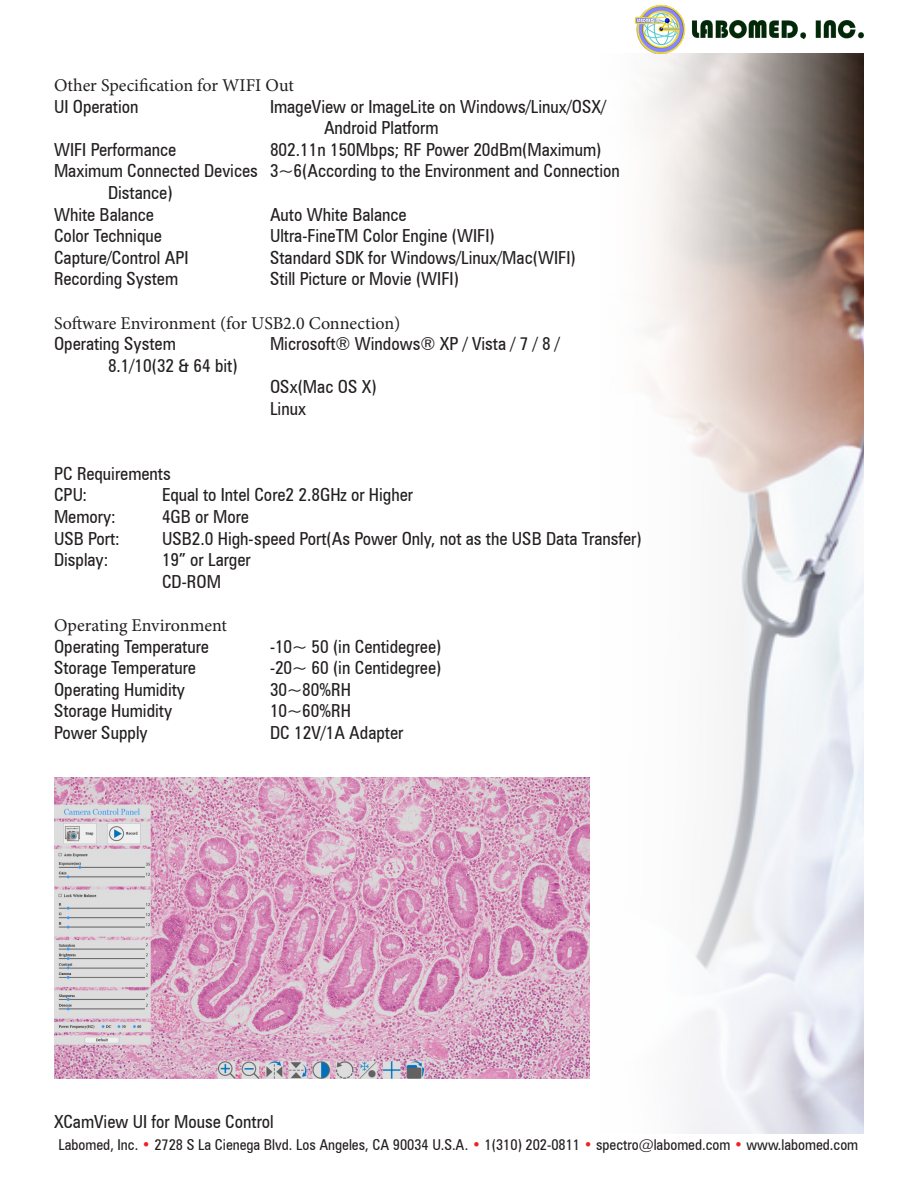
<style>
.page{position:relative;width:918px;height:1188px;background:#fff}
.page>*{position:absolute;margin:0;border:0;box-sizing:border-box;transform-origin:0 0}
.t1{font:condensed 18px/21.6px "Zurich BT";color:#231f20}
.t2{font:18px "Minion Pro";color:#231f20}
.t3{font:condensed 15px "Zurich BT";color:#231f20}
.s1{color:#ee2123}
</style>
<div class="page">
<img style="left:635px;top:6px;width:229px;height:48px">
<img style="left:647px;top:54px;width:217px;height:1080px">
<img style="left:54px;top:778px;width:536px;height:301px">
<p class="t2" style="left:54px;top:73px;width:241px">Other Specification for WIFI Out</p>
<p class="t1" style="left:54px;top:95px;width:86px">UI Operation</p>
<p class="t1" style="left:324px;top:95px;width:284px;text-indent:-54px">ImageView or ImageLite on Windows/Linux/OSX/<br>Android Platform</p>
<p class="t1" style="left:54px;top:139px;width:124px">WIFI Performance</p>
<p class="t1" style="left:270px;top:139px;width:333px">802.11n 150Mbps; RF Power 20dBm(Maximum)</p>
<p class="t1" style="left:108px;top:160px;width:513px;text-indent:-54px">Maximum Connected Devices 3~6(According to the Environment and Connection<br>Distance)</p>
<p class="t1" style="left:54px;top:203px;width:101px">White Balance</p>
<p class="t1" style="left:270px;top:203px;width:138px">Auto White Balance</p>
<p class="t1" style="left:54px;top:225px;width:109px">Color Technique</p>
<p class="t1" style="left:270px;top:225px;width:226px">Ultra-FineTM Color Engine (WIFI)</p>
<p class="t1" style="left:54px;top:247px;width:136px">Capture/Control API</p>
<p class="t1" style="left:270px;top:247px;width:307px">Standard SDK for Windows/Linux/Mac(WIFI)</p>
<p class="t1" style="left:54px;top:268px;width:126px">Recording System</p>
<p class="t1" style="left:270px;top:268px;width:190px">Still Picture or Movie (WIFI)</p>
<p class="t2" style="left:54px;top:311px;width:348px">Software Environment (for USB2.0 Connection)</p>
<p class="t1" style="left:54px;top:333px;width:123px">Operating System</p>
<p class="t1" style="left:270px;top:333px;width:291px">Microsoft® Windows® XP / Vista / 7 / 8 /</p>
<p class="t1" style="left:108px;top:355px;width:131px">8.1/10(32 &amp; 64 bit)</p>
<p class="t1" style="left:270px;top:376px;width:108px">OSx(Mac OS X)</p>
<p class="t1" style="left:270px;top:398px;width:38px">Linux</p>
<p class="t1" style="left:54px;top:463px;width:118px">PC Requirements</p>
<p class="t1" style="left:54px;top:484px;width:35px">CPU:</p>
<p class="t1" style="left:162px;top:484px;width:253px">Equal to Intel Core2 2.8GHz or Higher</p>
<p class="t1" style="left:54px;top:506px;width:63px">Memory:</p>
<p class="t1" style="left:162px;top:506px;width:89px">4GB or More</p>
<p class="t1" style="left:54px;top:527px;width:67px">USB Port:</p>
<p class="t1" style="left:162px;top:527px;width:481px">USB2.0 High-speed Port(As Power Only, not as the USB Data Transfer)</p>
<p class="t1" style="left:54px;top:549px;width:56px">Display:</p>
<p class="t1" style="left:162px;top:549px;width:90px">19” or Larger</p>
<p class="t1" style="left:162px;top:571px;width:61px">CD-ROM</p>
<p class="t2" style="left:54px;top:613px;width:175px">Operating Environment</p>
<p class="t1" style="left:54px;top:635px;width:157px">Operating Temperature</p>
<p class="t1" style="left:270px;top:635px;width:173px">-10~ 50 (in Centidegree)</p>
<p class="t1" style="left:54px;top:657px;width:144px">Storage Temperature</p>
<p class="t1" style="left:270px;top:657px;width:173px">-20~ 60 (in Centidegree)</p>
<p class="t1" style="left:54px;top:679px;width:133px">Operating Humidity</p>
<p class="t1" style="left:270px;top:679px;width:83px">30~80%RH</p>
<p class="t1" style="left:54px;top:700px;width:120px">Storage Humidity</p>
<p class="t1" style="left:270px;top:700px;width:83px">10~60%RH</p>
<p class="t1" style="left:54px;top:722px;width:95px">Power Supply</p>
<p class="t1" style="left:270px;top:722px;width:135px">DC 12V/1A Adapter</p>
<p class="t1" style="left:54px;top:1111px;width:221px">XCamView UI for Mouse Control</p>
<p class="t3" style="left:59px;top:1136px;width:801px">Labomed, Inc. <span class="s1">•</span> 2728 S La Cienega Blvd. Los Angeles, CA 90034 U.S.A. <span class="s1">•</span> 1(310) 202-0811 <span class="s1">•</span> spectro@labomed.com <span class="s1">•</span> www.labomed.com</p>
</div>
